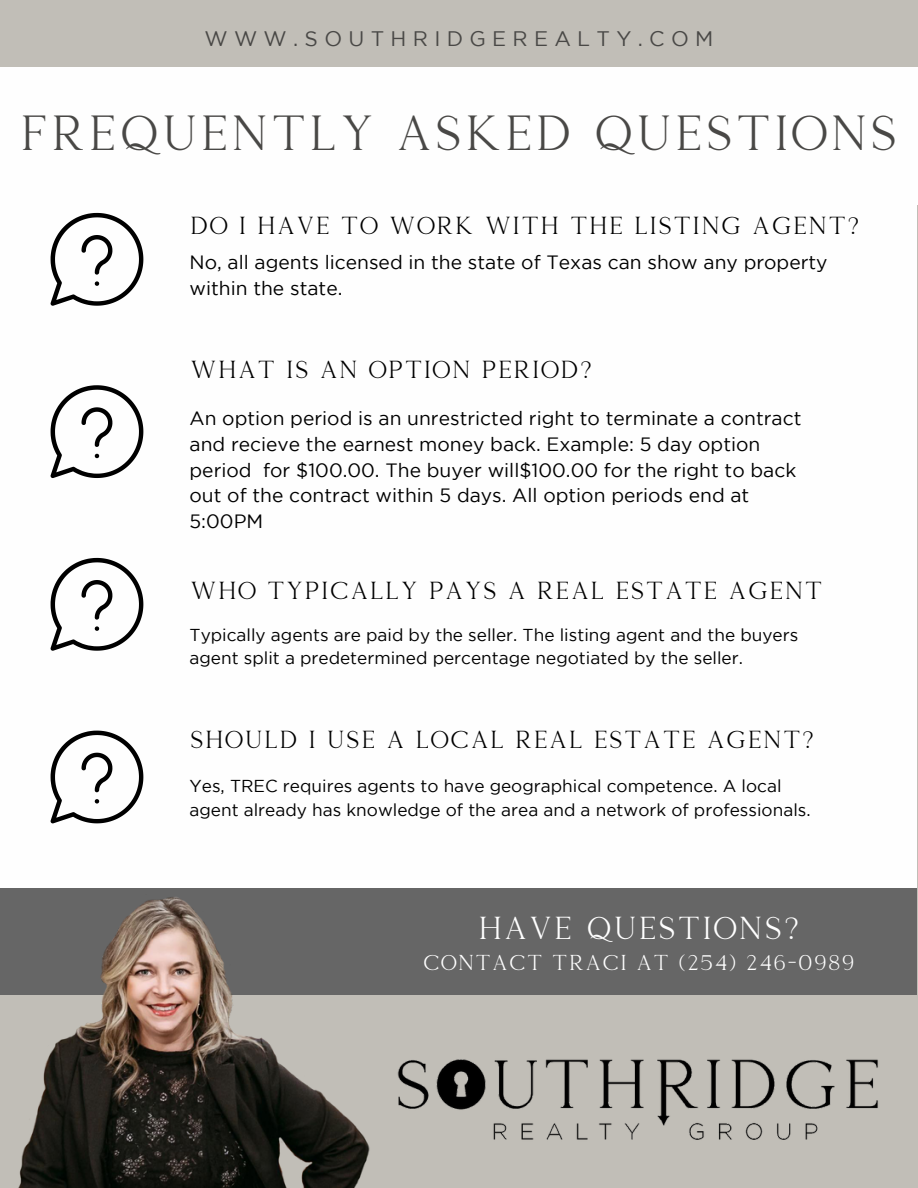
<style>
.page{position:relative;width:918px;height:1188px;background:#c1beb7}
.page>*{position:absolute;margin:0;border:0;box-sizing:border-box;transform-origin:0 0}
.t1{font:48px "Montage Serif Font";color:#494846}
.t2{font:30.9px "Montage Serif Font";letter-spacing:.31em;color:#fff}
.t3{font:24px "Montage Serif Font";letter-spacing:.31em;color:#000}
.t4{font:21px "Montage Serif Font";letter-spacing:.295em;color:#fff}
.t5{font:21px "Gotham";letter-spacing:.3em;color:#494846}
.t6{font:19.2px/25.8px "Gotham";color:#000}
.t7{font:17.25px/23.7px "Gotham";color:#000}
</style>
<div class="page">
<div style="left:0;top:156px;width:917px;height:838px;background:#fefefe"></div>
<div style="left:0;top:888px;width:917px;height:106px;background:#666"></div>
<img style="left:0;top:897px;width:376px;height:291px">
<svg style="left:51px;top:213px;width:92px;height:93px"></svg>
<div style="left:0;top:68px;width:918px;height:137px;background:#fefefe"></div>
<svg style="left:51px;top:385px;width:92px;height:93px"></svg>
<svg style="left:51px;top:558px;width:92px;height:93px"></svg>
<svg style="left:51px;top:731px;width:92px;height:92px"></svg>
<img style="left:397px;top:1059px;width:481px;height:81px">
<p class="t5" style="left:205px;top:31px;width:510px">WWW.SOUTHRIDGEREALTY.COM</p>
<h1 class="t1" style="left:19px;top:102px;width:882px">FREQUENTLY ASKED QUESTIONS</h1>
<p class="t3" style="left:190px;top:210px;width:672px">DO IHAVE TO WORK WITH THE LISTING AGENT?</p>
<p class="t6" style="left:190px;top:251px;width:640px">No, all agents licensed in the state of Texas can show any property within the state.</p>
<p class="t3" style="left:190px;top:354px;width:405px">WHAT IS AN OPTION PERIOD?</p>
<p class="t6" style="left:190px;top:406px;width:613px">An option period is an unrestricted right to terminate a contract and recieve the earnest money back. Example: 5 day option period for $100.00. The buyer will$100.00 for the right to back out of the contract within 5 days. All option periods end at 5:00PM</p>
<p class="t3" style="left:190px;top:575px;width:628px">WHO TYPICALLY PAYS A REAL ESTATE AGENT</p>
<p class="t7" style="left:190px;top:624px;width:610px">Typically agents are paid by the seller. The listing agent and the buyers agent split a predetermined percentage negotiated by the seller.</p>
<p class="t3" style="left:190px;top:724px;width:627px">SHOULD IUSE A LOCAL REAL ESTATE AGENT?</p>
<p class="t7" style="left:190px;top:776px;width:623px">Yes, TREC requires agents to have geographical competence. A local agent already has knowledge of the area and a network of professionals.</p>
<h2 class="t2" style="left:477px;top:908px;width:324px">HAVE QUESTIONS?</h2>
<p class="t4" style="left:423px;top:949px;width:434px">CONTACT TRACI AT (254)246-0989</p>
</div>
